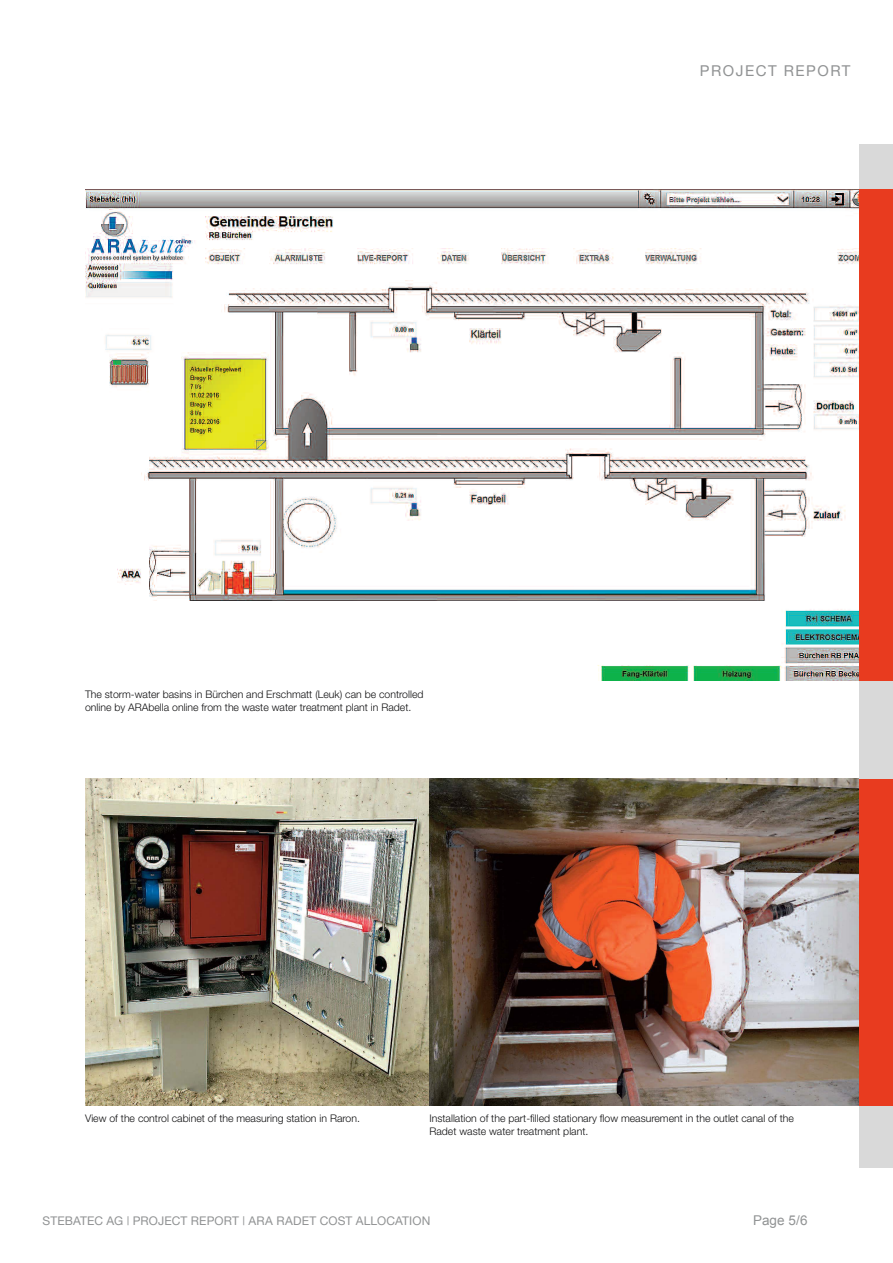
<style>
.page{position:relative;width:893px;height:1263px;background:#fff}
.page>*{position:absolute;margin:0;border:0;box-sizing:border-box;transform-origin:0 0}
.t1{font:15px "Helvetica Neue";letter-spacing:.1em;color:#919394}
.t2{font:13.5px "Arial";color:#919394}
.t3{font:12px "Helvetica Neue";letter-spacing:.01em;color:#919394}
.t4{font:300 10.5px/12.6px "Helvetica Neue";color:#101011}
</style>
<div class="page">
<div style="left:859px;top:145px;width:34px;height:1023px;background:#d9d9d9"></div>
<div style="left:859px;top:189px;width:34px;height:492px;background:#e83b1f"></div>
<div style="left:859px;top:779px;width:34px;height:327px;background:#e83b1f"></div>
<img style="left:85px;top:779px;width:344px;height:327px">
<img style="left:85px;top:189px;width:774px;height:491px">
<img style="left:429px;top:779px;width:430px;height:327px">
<p class="t4" style="left:85px;top:688px;width:340px">The storm-water basins in Bürchen and Erschmatt (Leuk) can be controlled online by ARAbella online from the waste water treatment plant in Radet.</p>
<h1 class="t1" style="left:700px;top:61px;width:152px">PROJECT REPORT</h1>
<p class="t4" style="left:85px;top:1112px;width:276px">View of the control cabinet of the measuring station in Raron.</p>
<p class="t4" style="left:429px;top:1112px;width:366px">Installation of the part-filled stationary flow measurement in the outlet canal of the<br>Radet waste water treatment plant.</p>
<p class="t3" style="left:43px;top:1213px;width:389px">STEBATEC AG | PROJECT REPORT | ARA RADET COST ALLOCATION</p>
<p class="t2" style="left:753px;top:1211px;width:56px">Page 5/6</p>
</div>
